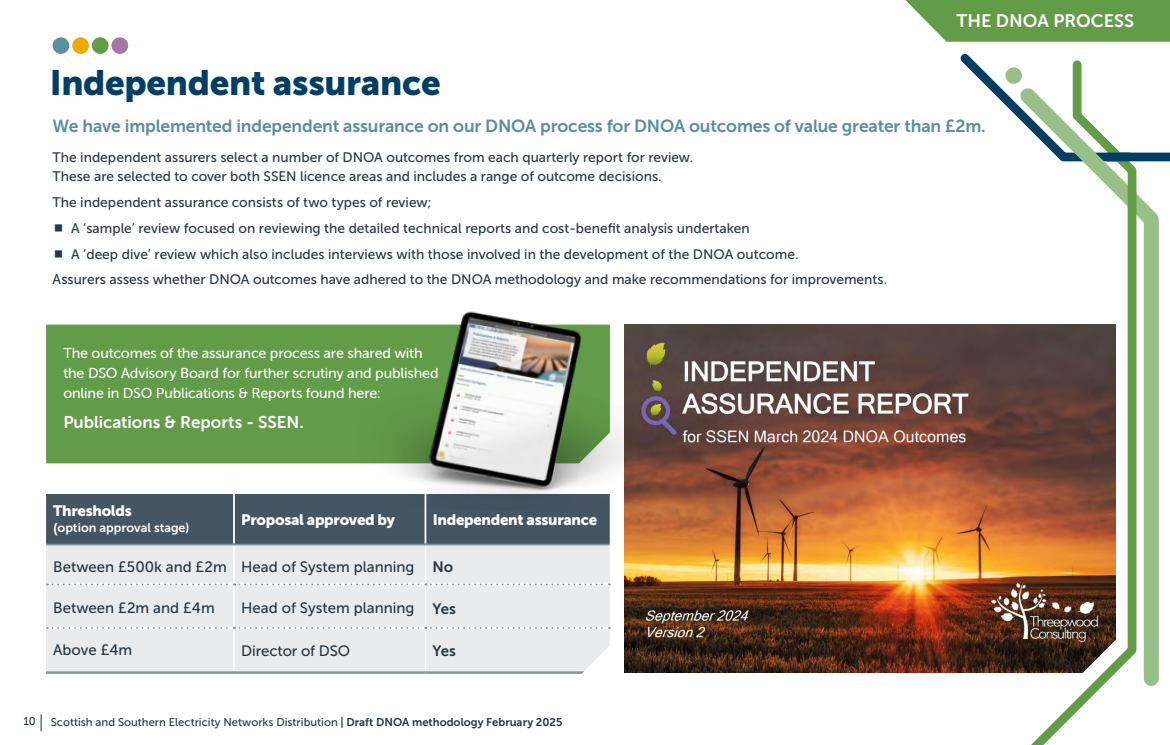
<style>
.page{position:relative;width:1170px;height:745px;background:#fff}
.page>*{position:absolute;margin:0;border:0;box-sizing:border-box;transform-origin:0 0}
.t1{font:35px "Museo Sans 900";letter-spacing:-.01em;color:#003e66}
.t2{font:18px "Museo Sans 700";color:#fff}
.t3{font:17.5px "Museo Sans 700";letter-spacing:-.01em;color:#5b8e9f}
.t4{font:16.88px "Museo Sans 700";letter-spacing:-.005em;color:#fff}
.t5{font:15px "Museo Sans 500";color:#253746}
.t6{font:15px "Museo Sans 900";letter-spacing:-.02em;color:#fff}
.t7{font:15px "Museo Sans 700";color:#253746}
.t8{font:14.38px/19.5px "Museo Sans 500";letter-spacing:-.01em;color:#fff}
.t9{font:13.75px/18.8px "Museo Sans 500";color:#253746}
.t10{font:12.5px "Museo Sans 700";color:#fff}
.t11{font:11.25px "Museo Sans 500";color:#253746}
.s1{font-size:15px}
.s2{font-family:"Museo Sans 700"}
</style>
<div class="page">
<div style="left:111px;top:37px;width:17px;height:17px;background:#a677a6;border-radius:50%"></div>
<div style="left:92px;top:37px;width:17px;height:17px;background:#629c49;border-radius:50%"></div>
<div style="left:72px;top:37px;width:17px;height:17px;background:#ebac00;border-radius:50%"></div>
<div style="left:53px;top:37px;width:16px;height:17px;background:#5b8e9f;border-radius:50%"></div>
<div style="left:46px;top:324px;width:308px;height:139px;background:#629c49"></div>
<div style="left:46px;top:494px;width:563px;height:49px;background:#465562"></div>
<div style="left:46px;top:545px;width:563px;height:126px;background:#e9ebec"></div>
<hr style="left:424px;top:493px;width:2px;height:50px;background:#fff">
<hr style="left:424px;top:545px;width:2px;height:38px;background:#fff">
<hr style="left:424px;top:585px;width:2px;height:41px;background:#fff">
<hr style="left:424px;top:628px;width:2px;height:43px;background:#fff">
<hr style="left:233px;top:493px;width:2px;height:50px;background:#fff">
<hr style="left:233px;top:545px;width:2px;height:38px;background:#fff">
<hr style="left:233px;top:585px;width:2px;height:41px;background:#fff">
<hr style="left:233px;top:628px;width:2px;height:43px;background:#fff">
<hr style="left:46px;top:671px;width:188px;height:2px;background:#879199">
<hr style="left:234px;top:671px;width:191px;height:2px;background:#879199">
<hr style="left:425px;top:671px;width:186px;height:2px;background:#879199">
<hr style="left:46px;top:543px;width:188px;height:2px;background:#879199">
<hr style="left:234px;top:543px;width:191px;height:2px;background:#879199">
<hr style="left:425px;top:543px;width:184px;height:2px;background:#879199">
<svg style="left:47px;top:583px;width:563px;height:2px"></svg>
<svg style="left:47px;top:626px;width:563px;height:2px"></svg>
<img style="left:624px;top:324px;width:375px;height:347px">
<svg style="left:905px;top:0;width:264px;height:162px"></svg>
<svg style="left:1140px;top:74px;width:26px;height:612px"></svg>
<svg style="left:578px;top:639px;width:33px;height:35px"></svg>
<svg style="left:999px;top:56px;width:141px;height:688px"></svg>
<div style="left:1107px;top:152px;width:22px;height:9px;background:#003e66"></div>
<img style="left:354px;top:311px;width:278px;height:216px">
<svg style="left:41px;top:714px;width:1px;height:16px"></svg>
<h1 class="t1" style="left:50px;top:63px;width:392px">Independent assurance</h1>
<h2 class="t2" style="left:956px;top:10px;width:179px">THE DNOA PROCESS</h2>
<p class="t3" style="left:53px;top:116px;width:934px">We have implemented independent assurance on our DNOA process for DNOA outcomes of value greater than £2m.</p>
<p class="t9" style="left:53px;top:148px;width:642px">The independent assurers select a number of DNOA outcomes from each quarterly report for review.<br>These are selected to cover both SSEN licence areas and includes a range of outcome decisions.</p>
<p class="t9" style="left:53px;top:192px;width:380px">The independent assurance consists of two types of review;</p>
<p class="t9" style="left:71px;top:218px;width:680px">A ‘sample’ review focused on reviewing the detailed technical reports and cost-benefit analysis undertaken</p>
<p class="t9" style="left:71px;top:244px;width:728px">A ‘deep dive’ review which also includes interviews with those involved in the development of the DNOA outcome.</p>
<p class="t9" style="left:53px;top:270px;width:836px">Assurers assess whether DNOA outcomes have adhered to the DNOA methodology and make recommendations for improvements.</p>
<p class="t8" style="left:63px;top:343px;width:377px">The outcomes of the assurance process are shared with the DSO Advisory Board for further scrutiny and published online in DSO Publications &amp; Reports found here:</p>
<p class="t4" style="left:63px;top:413px;width:242px">Publications &amp; Reports - SSEN.</p>
<p class="t6" style="left:53px;top:502px;width:80px">Thresholds</p>
<p class="t10" style="left:53px;top:520px;width:138px"><span class="s1">(</span>option approval stage)</p>
<p class="t6" style="left:241px;top:511px;width:155px">Proposal approved by</p>
<p class="t6" style="left:432px;top:511px;width:166px">Independent assurance</p>
<p class="t5" style="left:53px;top:558px;width:401px">Between £500k and £2m Head of System planning <span class="s2">No</span></p>
<p class="t5" style="left:53px;top:599px;width:163px">Between £2m and £4m</p>
<p class="t5" style="left:241px;top:599px;width:216px">Head of System planning <span class="s2">Yes</span></p>
<p class="t5" style="left:53px;top:641px;width:81px">Above £4m</p>
<p class="t5" style="left:241px;top:641px;width:110px">Director of DSO</p>
<p class="t7" style="left:432px;top:642px;width:25px">Yes</p>
<p class="t11" style="left:23px;top:714px;width:14px">10</p>
<p class="t11" style="left:51px;top:715px;width:513px">Scottish and Southern Electricity Networks Distribution <span class="s2">| Draft DNOA methodology February 2025</span></p>
</div>
